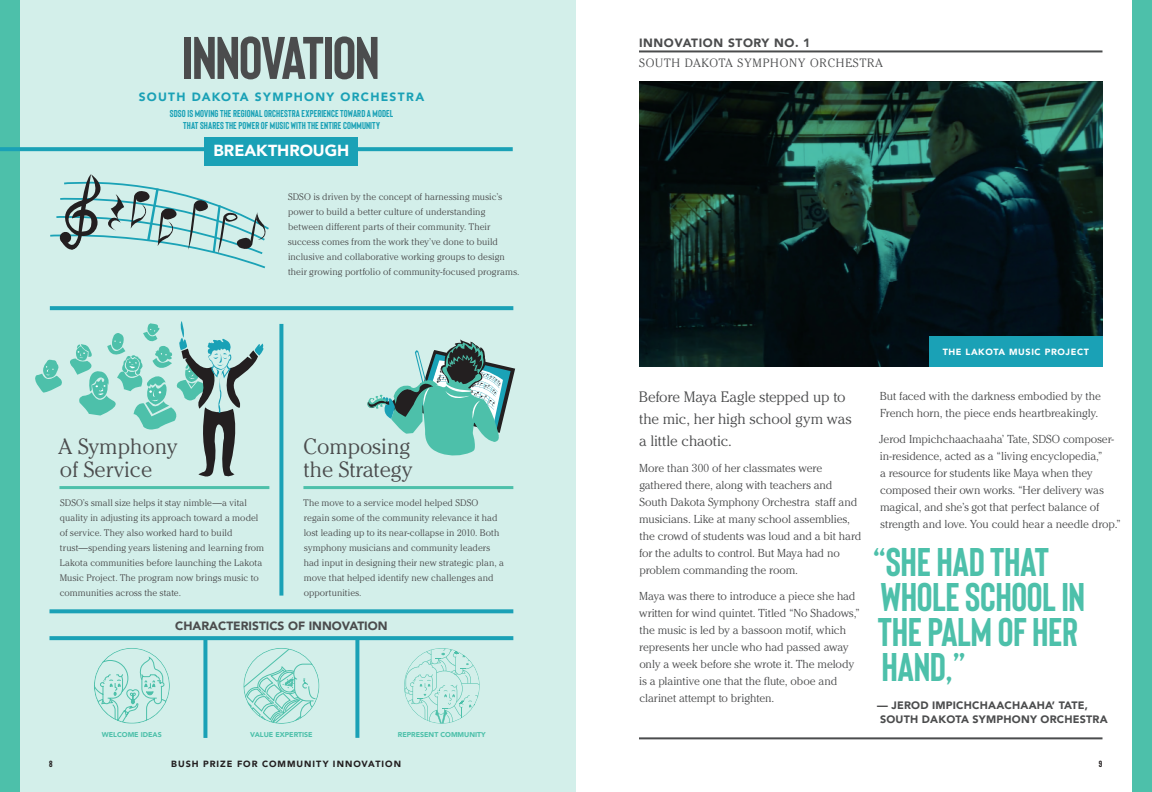
<style>
.page{position:relative;width:1152px;height:792px;background:#fff}
.page>*{position:absolute;margin:0;border:0;box-sizing:border-box;transform-origin:0 0}
.t1{font:700 60px "Bison";letter-spacing:-.025em;color:#4b4c4d}
.Quotes_Style_Emerge{font:700 40px/35px "Bison";letter-spacing:-.01em;color:#4dc0aa}
.Cheltenham_Subhead_T{font:300 22px/23px "Cheltenham Std";color:#4b4c4d}
.t2{font:900 16px "Avenir";color:#fff}
.Intro_Style{font:300 15px/22px "Cheltenham Std";letter-spacing:-.01em;color:#4b4c4d}
.Breathrough_Winner_N{font:900 12px "Avenir";letter-spacing:.105em;color:#1aa1b6}
.t3{font:300 12px "Cheltenham Std";letter-spacing:.07em;color:#4b4c4d}
.Subhead_Gray_Left{font:900 12px "Avenir";color:#4b4c4d}
.Subhead_Gray_Left-2{font:900 12px "Avenir";letter-spacing:.05em;color:#4b4c4d}
.Body_Copy{font:300 11.5px/17px "Cheltenham Std";letter-spacing:-.01em;color:#4b4c4d}
.Quote_Credits{font:900 10.8px/14px "Avenir";letter-spacing:.02em;color:#4b4c4d}
.t4{font:700 10px/12px "Bison";letter-spacing:.005em;color:#1aa1b6;text-align:center}
.Breakthrough_Intro_B{font:300 9.5px/15px "Cheltenham Std";letter-spacing:.005em;color:#4b4c4d}
.t5{font:900 9px "Avenir";letter-spacing:.11em;color:#231f20}
.Photo_Captians_Emerg{font:900 9px "Avenir";letter-spacing:.07em;color:#fff}
.t6{font:700 9px "Bison";color:#231f20}
.Icon_Labels_Teal{font:900 7px "Avenir";color:#4dc0aa}
</style>
<div class="page">
<div style="left:0;top:0;width:576px;height:792px;background:#d3efea"></div>
<div style="left:0;top:0;width:19px;height:792px;background:#4dc0aa"></div>
<div style="left:1133px;top:0;width:19px;height:792px;background:#4dc0aa"></div>
<svg style="left:0;top:147px;width:513px;height:4px"></svg>
<svg style="left:639px;top:81px;width:463px;height:286px;background:#0c2321"></svg>
<div style="left:929px;top:337px;width:173px;height:30px;background:#1aa1b6"></div>
<svg style="left:94px;top:648px;width:76px;height:76px"></svg>
<svg style="left:244px;top:648px;width:75px;height:76px"></svg>
<svg style="left:404px;top:648px;width:76px;height:76px"></svg>
<svg style="left:50px;top:609px;width:463px;height:4px;background:#29a7ba"></svg>
<svg style="left:50px;top:636px;width:463px;height:4px;background:#21a3b7"></svg>
<svg style="left:203px;top:638px;width:4px;height:100px"></svg>
<svg style="left:355px;top:638px;width:4px;height:100px"></svg>
<div style="left:204px;top:137px;width:154px;height:29px;background:#1aa1b6"></div>
<hr style="left:59px;top:486px;width:210px;height:3px;background:#4dc0aa">
<hr style="left:303px;top:486px;width:210px;height:3px;background:#4dc0aa">
<svg style="left:279px;top:324px;width:4px;height:272px"></svg>
<svg style="left:50px;top:306px;width:463px;height:4px;background:#21a3b7"></svg>
<svg style="left:35px;top:321px;width:228px;height:156px"></svg>
<svg style="left:367px;top:339px;width:148px;height:116px"></svg>
<svg style="left:50px;top:174px;width:219px;height:94px"></svg>
<hr style="left:639px;top:50px;width:463px;height:2px;background:#4b4c4d">
<hr style="left:639px;top:737px;width:463px;height:2px;background:#4b4c4d">
<h1 class="t1" style="left:182px;top:20px;width:199px">INNOVATION</h1>
<p class="Breathrough_Winner_N" style="left:139px;top:86px;width:287px">SOUTH DAKOTA SYMPHONY ORCHESTRA</p>
<p class="t4" style="left:170px;top:107px;width:225px">SDSO IS MOVING THE REGIONAL ORCHESTRA EXPERIENCE TOWARD A MODEL<br>THAT SHARES THE POWER OF MUSIC WITH THE ENTIRE COMMUNITY</p>
<p class="t2" style="left:213px;top:137px;width:137px">BREAKTHROUGH</p>
<p class="Breakthrough_Intro_B" style="left:288px;top:189px;width:233px">SDSO is driven by the concept of harnessing music’s power to build a better culture of understanding between different parts of their community. Their success comes from the work they’ve done to build inclusive and collaborative working groups to design their growing portfolio of community-focused programs.</p>
<p class="Cheltenham_Subhead_T" style="left:58px;top:435px;width:121px">A Symphony of Service</p>
<p class="Breakthrough_Intro_B" style="left:60px;top:495px;width:206px">SDSO’s small size helps it stay nimble—a vital quality in adjusting its approach toward a model of service. They also worked hard to build trust—spending years listening and learning from Lakota communities before launching the Lakota Music Project. The program now brings music to communities across the state.</p>
<p class="Cheltenham_Subhead_T" style="left:304px;top:435px;width:111px">Composing the Strategy</p>
<p class="Breakthrough_Intro_B" style="left:304px;top:495px;width:202px">The move to a service model helped SDSO regain some of the community relevance it had lost leading up to its near-collapse in 2010. Both symphony musicians and community leaders had input in designing their new strategic plan, a move that helped identify new challenges and opportunities.</p>
<p class="Subhead_Gray_Left" style="left:175px;top:615px;width:214px">CHARACTERISTICS OF INNOVATION</p>
<p class="Icon_Labels_Teal" style="left:102px;top:729px;width:61px">WELCOME IDEAS</p>
<p class="Icon_Labels_Teal" style="left:250px;top:729px;width:64px">VALUE EXPERTISE</p>
<p class="Icon_Labels_Teal" style="left:398px;top:729px;width:89px">REPRESENT COMMUNITY</p>
<p class="Subhead_Gray_Left-2" style="left:639px;top:33px;width:173px">INNOVATION STORY NO. 1</p>
<p class="t3" style="left:639px;top:56px;width:246px">SOUTH DAKOTA SYMPHONY ORCHESTRA</p>
<p class="Photo_Captians_Emerg" style="left:943px;top:344px;width:148px">THE LAKOTA MUSIC PROJECT</p>
<p class="Intro_Style" style="left:639px;top:386px;width:214px">Before Maya Eagle stepped up to the mic, her high school gym was a little chaotic.</p>
<p class="Body_Copy" style="left:639px;top:460px;width:224px">More than 300 of her classmates were gathered there, along with teachers and South Dakota Symphony Orchestra staff and musicians. Like at many school assemblies, the crowd of students was loud and a bit hard for the adults to control. But Maya had no problem commanding the room.</p>
<p class="Body_Copy" style="left:639px;top:588px;width:222px">Maya was there to introduce a piece she had written for wind quintet. Titled “No Shadows,” the music is led by a bassoon motif, which represents her uncle who had passed away only a week before she wrote it. The melody is a plaintive one that the flute, oboe and clarinet attempt to brighten.</p>
<p class="Body_Copy" style="left:880px;top:387px;width:222px">But faced with the darkness embodied by the<br>French horn, the piece ends heartbreakingly.</p>
<p class="Body_Copy" style="left:879px;top:430px;width:243px">Jerod Impichchaachaaha’ Tate, SDSO composer&shy;in-residence, acted as a “living encyclopedia,”<br>a resource for students like Maya when they composed their own works. “Her delivery was magical, and she’s got that perfect balance of strength and love. You could hear a needle drop.”</p>
<p class="Quotes_Style_Emerge" style="left:873px;top:543px;width:214px">“SHE HAD THAT<br>WHOLE SCHOOL IN<br>THE PALM OF HER<br>HAND,”</p>
<p class="Quote_Credits" style="left:877px;top:698px;width:232px">— JEROD IMPICHCHAACHAAHA’ TATE,<br>SOUTH DAKOTA SYMPHONY ORCHESTRA</p>
<p class="t6" style="left:49px;top:758px;width:5px">8</p>
<p class="t5" style="left:171px;top:757px;width:231px">BUSH PRIZE FOR COMMUNITY INNOVATION</p>
<p class="t6" style="left:1099px;top:758px;width:5px">9</p>
</div>
